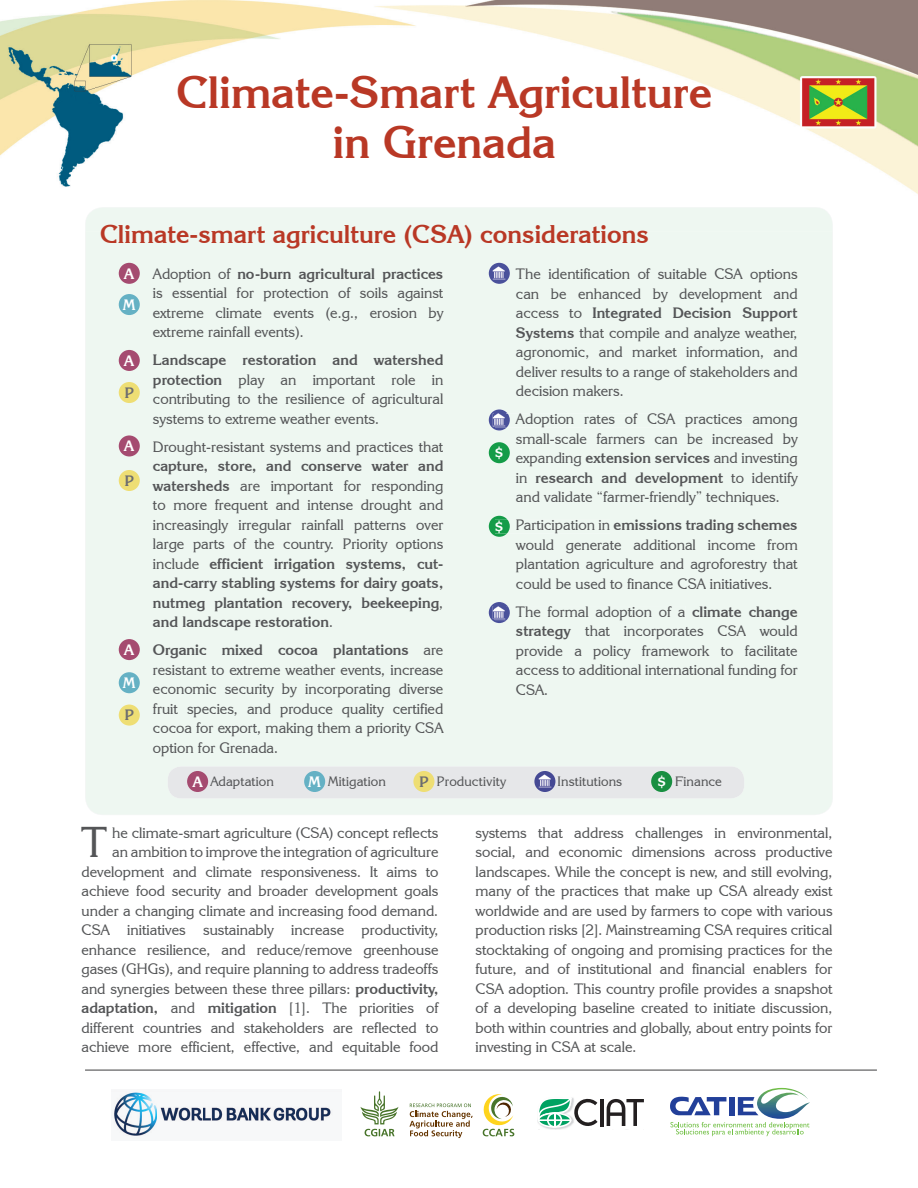
<style>
.page{position:relative;width:918px;height:1188px;background:#fff}
.page>*{position:absolute;margin:0;border:0;box-sizing:border-box;transform-origin:0 0}
.t1{font:700 45px/49.5px "Korinna IT Cby BT";color:#b93825;text-align:center}
.t2{font:42.9px "Korinna IT Cby BT";color:#545557}
.t3{font:700 25.5px "Korinna IT Cby BT";color:#b93825}
.t4{font:15px/19.5px "Korinna IT Cby BT";color:#545557;text-align:justify}
.t5{font:700 15px/19.5px "Korinna IT Cby BT";color:#545557;text-align:justify}
.t6{font:15px "Korinna IT Cby BT";color:#0f0334}
.t7{font:700 15px "Korinna IT Cby BT";color:#fff}
.t8{font:700 15px "Korinna IT Cby BT";color:#6c6d70}
.t9{font:13.5px "Korinna IT Cby BT";letter-spacing:.01em;color:#545557}
.s1{font-weight:700}
.s2{font-weight:400}
.s3{font-weight:700;color:#fff}
.s4{color:#003307}
.s5{color:#0f0334}
.s6{font-weight:700;font-size:15px;color:#fff}
.s7{font-weight:700;font-size:15px;color:#6c6d70}
</style>
<div class="page">
<img style="left:0;top:0;width:918px;height:194px">
<div style="left:85px;top:232px;width:748px;height:583px;background:#eef7f1"></div>
<hr style="left:85px;top:1070px;width:792px;height:1px;background:#3e3e3f">
<img style="left:114px;top:1092px;width:219px;height:46px">
<svg style="left:482px;top:1094px;width:32px;height:42px"></svg>
<svg style="left:360px;top:1091px;width:38px;height:45px"></svg>
<svg style="left:409px;top:1103px;width:64px;height:35px"></svg>
<hr style="left:600px;top:1099px;width:3px;height:27px;background:#231f20">
<svg style="left:607px;top:1099px;width:37px;height:27px"></svg>
<img style="left:546px;top:1128px;width:20px;height:1px">
<svg style="left:537px;top:1097px;width:61px;height:31px"></svg>
<svg style="left:670px;top:1088px;width:140px;height:48px"></svg>
<div style="left:119px;top:263px;width:21px;height:21px;background:#a54b70;border-radius:50%"></div>
<div style="left:119px;top:435px;width:21px;height:21px;background:#a54b70;border-radius:50%"></div>
<div style="left:119px;top:639px;width:21px;height:21px;background:#a54b70;border-radius:50%"></div>
<div style="left:119px;top:350px;width:21px;height:21px;background:#a54b70;border-radius:50%"></div>
<div style="left:119px;top:294px;width:21px;height:21px;background:#65b1c4;border-radius:50%"></div>
<div style="left:119px;top:672px;width:21px;height:21px;background:#65b1c4;border-radius:50%"></div>
<div style="left:119px;top:470px;width:21px;height:21px;background:#eede74;border-radius:50%"></div>
<div style="left:119px;top:705px;width:21px;height:21px;background:#eede74;border-radius:50%"></div>
<div style="left:119px;top:382px;width:21px;height:21px;background:#eede74;border-radius:50%"></div>
<svg style="left:489px;top:516px;width:121px;height:21px"></svg>
<div style="left:489px;top:442px;width:21px;height:21px;background:#149c48;border-radius:50%"></div>
<div style="left:168px;top:766px;width:576px;height:32px;background:#e6e7e9;border-radius:13px"></div>
<div style="left:187px;top:771px;width:21px;height:21px;background:#a54b70;border-radius:50%"></div>
<div style="left:304px;top:771px;width:21px;height:21px;background:#65b1c4;border-radius:50%"></div>
<div style="left:413px;top:771px;width:21px;height:21px;background:#eede74;border-radius:50%"></div>
<div style="left:651px;top:771px;width:21px;height:21px;background:#188f41;border-radius:50%"></div>
<svg style="left:534px;top:771px;width:21px;height:21px"></svg>
<div style="left:489px;top:409px;width:309px;height:22px;background:#eef7f1"></div>
<svg style="left:489px;top:263px;width:21px;height:21px"></svg>
<svg style="left:489px;top:602px;width:196px;height:21px"></svg>
<h1 class="t1" style="left:176px;top:67px;width:537px">Climate-Smart Agriculture in Grenada</h1>
<h3 class="t3" style="left:100px;top:218px;width:551px">Climate-smart agriculture (CSA) considerations</h3>
<p class="t7" style="left:124px;top:264px;width:11px">A</p>
<p class="t7" style="left:123px;top:295px;width:14px">M</p>
<p class="t7" style="left:124px;top:351px;width:11px">A</p>
<p class="t8" style="left:125px;top:383px;width:11px">P</p>
<p class="t7" style="left:124px;top:437px;width:11px">A</p>
<p class="t8" style="left:125px;top:471px;width:11px">P</p>
<p class="t7" style="left:124px;top:641px;width:11px">A</p>
<p class="t7" style="left:123px;top:674px;width:14px">M</p>
<p class="t8" style="left:125px;top:706px;width:11px">P</p>
<p class="t4" style="left:153px;top:264px;width:292px">Adoption of <span class="s1">no-burn agricultural practices </span>is essential for protection of soils against extreme climate events (e.g., erosion by extreme rainfall events).</p>
<p class="t4" style="left:153px;top:350px;width:292px"><span class="s1">Landscape restoration and watershed protection</span> play an important role in contributing to the resilience of agricultural systems to extreme weather events.</p>
<p class="t4" style="left:153px;top:437px;width:292px">Drought-resistant systems and practices that</p>
<p class="t5" style="left:153px;top:456px;width:292px">capture, store, and conserve water and watersheds <span class="s2">are important for responding to more frequent and intense drought and increasingly irregular rainfall patterns over large parts of the country. Priority options include</span> efficient irrigation systems, cut&shy;and-carry stabling systems for dairy goats, nutmeg plantation recovery, beekeeping<span class="s2">, </span>and landscape restoration<span class="s2">.</span></p>
<p class="t4" style="left:153px;top:640px;width:292px"><span class="s1">Organic mixed cocoa plantations</span> are resistant to extreme weather events, increase economic security by incorporating diverse fruit species, and produce quality certified cocoa for export, making them a priority CSA option for Grenada.</p>
<p class="t4" style="left:516px;top:264px;width:283px">The identification of suitable CSA options can be enhanced by development and access to <span class="s1">Integrated Decision Support Systems</span> that compile and analyze weather, agronomic, and market information, and deliver results to a range of stakeholders and decision makers.</p>
<p class="t4" style="left:516px;top:429px;width:283px">small-scale farmers can be increased by expanding <span class="s1">extension services</span> and investing in <span class="s1">research and development</span> to identify and validate “farmer-friendly” techniques.</p>
<p class="t4" style="left:516px;top:515px;width:283px;text-indent:-21px"><span class="s3">$</span> <span class="s4">Participation in</span> <span class="s1">emissions trading schemes </span>would generate additional income from plantation agriculture and agroforestry that could be used to finance CSA initiatives.</p>
<p class="t4" style="left:516px;top:602px;width:283px"><span class="s5">The formal adoption of a</span> <span class="s1">climate change strategy</span> that incorporates CSA would provide a policy framework to facilitate access to additional international funding for CSA.</p>
<p class="t6" style="left:516px;top:410px;width:283px">Adoption rates of CSA practices among</p>
<p class="t7" style="left:495px;top:444px;width:10px">$</p>
<p class="t9" style="left:193px;top:773px;width:83px"><span class="s6">A</span> Adaptation</p>
<p class="t9" style="left:309px;top:773px;width:79px"><span class="s6">M</span> Mitigation</p>
<p class="t9" style="left:419px;top:773px;width:88px"><span class="s7">P</span> Productivity</p>
<p class="t9" style="left:558px;top:773px;width:66px">Institutions</p>
<p class="t9" style="left:657px;top:773px;width:66px"><span class="s6">$</span> Finance</p>
<p class="t4" style="left:82px;top:822px;width:358px;text-align:right">he climate-smart agriculture (CSA) concept reflects<br>an ambition to improve the integration of agriculture development and climate responsiveness. It aims to achieve food security and broader development goals under a changing climate and increasing food demand.<br>CSA initiatives sustainably increase productivity, enhance resilience, and reduce/remove greenhouse gases (GHGs), and require planning to address tradeoffs and synergies between these three pillars: <span class="s1">productivity, adaptation,</span> and <span class="s1">mitigation</span> [1]. The priorities of different countries and stakeholders are reflected to achieve more efficient, effective, and equitable food</p>
<p class="t4" style="left:475px;top:822px;width:359px">systems that address challenges in environmental, social, and economic dimensions across productive landscapes. While the concept is new, and still evolving, many of the practices that make up CSA already exist worldwide and are used by farmers to cope with various production risks [2]. Mainstreaming CSA requires critical stocktaking of ongoing and promising practices for the future, and of institutional and financial enablers for CSA adoption. This country profile provides a snapshot of a developing baseline created to initiate discussion, both within countries and globally, about entry points for investing in CSA at scale.</p>
<h2 class="t2" style="left:81px;top:816px;width:27px">T</h2>
</div>
